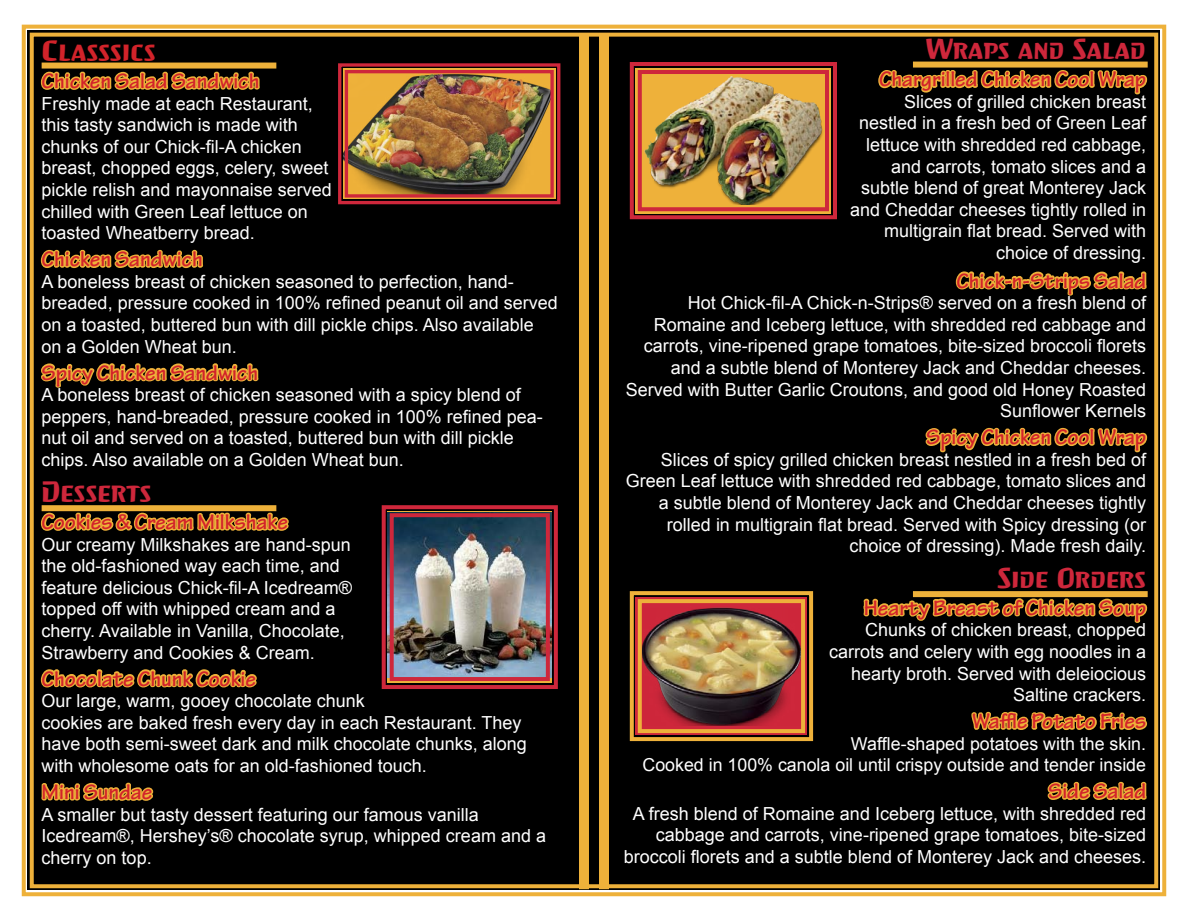
<style>
.page{position:relative;width:1188px;height:918px;background:#fff}
.page>*{position:absolute;margin:0;border:0;box-sizing:border-box;transform-origin:0 0}
.t1{font:30px "Hayate";color:#d2232a}
.t2{font:30px "Hayate";color:#ce273b}
.t3{font:29.7px "Hayate";color:#ce273b}
.t4{font:700 22.5px "Tekton Pro";color:#d2232a}
.t5{font:700 22.2px "Tekton Pro";color:#d2232a}
.t6{font:18px/21.6px "Arial";color:#fff}
.t7{font:17.85px/21.6px "Arial";color:#fff;text-align:right}
</style>
<div class="page">
<div style="left:21px;top:24px;width:1146px;height:873px;background:#000"></div>
<div style="left:30px;top:33px;width:1128px;height:855px;border:4px solid #eeb13a"></div>
<svg style="left:39px;top:70px;width:222px;height:41px;background:#483511"></svg>
<svg style="left:39px;top:248px;width:166px;height:42px;background:#453310"></svg>
<svg style="left:40px;top:362px;width:220px;height:41px;background:#483511"></svg>
<svg style="left:39px;top:508px;width:251px;height:44px;background:#473411"></svg>
<svg style="left:39px;top:668px;width:219px;height:21px;background:#866320"></svg>
<svg style="left:40px;top:778px;width:115px;height:44px;background:#423110"></svg>
<svg style="left:877px;top:65px;width:272px;height:36px;background:#574115"></svg>
<svg style="left:954px;top:270px;width:194px;height:27px;background:#6a4f19"></svg>
<svg style="left:924px;top:423px;width:225px;height:36px;background:#503b13"></svg>
<svg style="left:862px;top:597px;width:287px;height:27px;background:#694e19"></svg>
<svg style="left:970px;top:707px;width:179px;height:36px;background:#4f3b13"></svg>
<svg style="left:1046px;top:780px;width:102px;height:22px;background:#886521"></svg>
<img style="left:628px;top:60px;width:211px;height:161px">
<div style="left:638px;top:70px;width:191px;height:141px;border:4px solid #ce273b"></div>
<div style="left:599px;top:34px;width:10px;height:855px;background:#eeb13a"></div>
<div style="left:579px;top:34px;width:10px;height:855px;background:#eeb13a"></div>
<img style="left:380px;top:503px;width:180px;height:188px">
<div style="left:390px;top:513px;width:160px;height:168px;border:4px solid #ce273b"></div>
<img style="left:336px;top:62px;width:226px;height:144px">
<div style="left:345px;top:70px;width:209px;height:128px;border:3px solid #ce273b"></div>
<div style="left:42px;top:63px;width:234px;height:6px;background:#eeb13a"></div>
<div style="left:42px;top:505px;width:234px;height:6px;background:#eeb13a"></div>
<div style="left:913px;top:591px;width:235px;height:6px;background:#eeb13a"></div>
<div style="left:913px;top:62px;width:235px;height:6px;background:#eeb13a"></div>
<img style="left:628px;top:589px;width:187px;height:154px">
<div style="left:638px;top:599px;width:167px;height:134px;border:4px solid #eeb13a"></div>
<h1 class="t1" style="left:42px;top:34px;width:116px">Classsics</h1>
<p class="t4" style="left:42px;top:68px;width:219px">Chicken Salad Sandwich</p>
<p class="t6" style="left:42px;top:93px;width:292px">Freshly made at each Restaurant, this tasty sandwich is made with chunks of our Chick-fil-A chicken breast, chopped eggs, celery, sweet pickle relish and mayonnaise served chilled with Green Leaf lettuce on toasted Wheatberry bread.</p>
<p class="t4" style="left:42px;top:246px;width:163px">Chicken Sandwich</p>
<p class="t6" style="left:42px;top:271px;width:518px">A boneless breast of chicken seasoned to perfection, hand&shy;breaded, pressure cooked in 100% refined peanut oil and served on a toasted, buttered bun with dill pickle chips. Also available on a Golden Wheat bun.</p>
<p class="t4" style="left:42px;top:359px;width:218px">Spicy Chicken Sandwich</p>
<p class="t6" style="left:42px;top:384px;width:503px">A boneless breast of chicken seasoned with a spicy blend of peppers, hand-breaded, pressure cooked in 100% refined pea&shy;nut oil and served on a toasted, buttered bun with dill pickle chips. Also available on a Golden Wheat bun.</p>
<h1 class="t2" style="left:42px;top:475px;width:112px">Desserts</h1>
<p class="t4" style="left:42px;top:509px;width:248px">Cookies &amp; Cream Milkshake</p>
<p class="t6" style="left:42px;top:534px;width:312px">Our creamy Milkshakes are hand-spun the old-fashioned way each time, and feature delicious Chick-fil-A Icedream® topped off with whipped cream and a cherry. Available in Vanilla, Chocolate, Strawberry and Cookies &amp; Cream.</p>
<p class="t4" style="left:42px;top:665px;width:216px">Chocolate Chunk Cookie</p>
<p class="t6" style="left:42px;top:690px;width:487px">Our large, warm, gooey chocolate chunk<br>cookies are baked fresh every day in each Restaurant. They have both semi-sweet dark and milk chocolate chunks, along with wholesome oats for an old-fashioned touch.</p>
<p class="t4" style="left:42px;top:779px;width:112px">Mini Sundae</p>
<p class="t6" style="left:42px;top:804px;width:506px">A smaller but tasty dessert featuring our famous vanilla<br>Icedream®, Hershey’s® chocolate syrup, whipped cream and a cherry on top.</p>
<h2 class="t3" style="left:926px;top:32px;width:222px">Wraps and Salad</h2>
<p class="t4" style="left:879px;top:66px;width:269px">Chargrilled Chicken Cool Wrap</p>
<p class="t6" style="left:850px;top:91px;width:298px;text-align:right">Slices of grilled chicken breast nestled in a fresh bed of Green Leaf lettuce with shredded red cabbage, and carrots, tomato slices and a subtle blend of great Monterey Jack and Cheddar cheeses tightly rolled in multigrain flat bread. Served with choice of dressing.</p>
<p class="t5" style="left:957px;top:267px;width:191px">Chick-n-Strips Salad</p>
<p class="t6" style="left:626px;top:292px;width:522px;text-align:right">Hot Chick-fil-A Chick-n-Strips® served on a fresh blend of Romaine and Iceberg lettuce, with shredded red cabbage and carrots, vine-ripened grape tomatoes, bite-sized broccoli florets and a subtle blend of Monterey Jack and Cheddar cheeses.<br>Served with Butter Garlic Croutons, and good old Honey Roasted Sunflower Kernels</p>
<p class="t4" style="left:926px;top:424px;width:221px">Spicy Chicken Cool Wrap</p>
<p class="t6" style="left:626px;top:449px;width:522px;text-align:right">Slices of spicy grilled chicken breast nestled in a fresh bed of Green Leaf lettuce with shredded red cabbage, tomato slices and a subtle blend of Monterey Jack and Cheddar cheeses tightly rolled in multigrain flat bread. Served with Spicy dressing (or choice of dressing). Made fresh daily.</p>
<h2 class="t3" style="left:997px;top:561px;width:150px">Side Orders</h2>
<p class="t4" style="left:864px;top:594px;width:284px">Hearty Breast of Chicken Soup</p>
<p class="t6" style="left:829px;top:619px;width:319px;text-align:right">Chunks of chicken breast, chopped carrots and celery with egg noodles in a hearty broth. Served with deleiocious<br>Saltine crackers.</p>
<p class="t4" style="left:972px;top:708px;width:176px">Waffle Potato Fries</p>
<p class="t7" style="left:642px;top:733px;width:505px">Waffle-shaped potatoes with the skin.<br>Cooked in 100% canola oil until crispy outside and tender inside</p>
<p class="t4" style="left:1048px;top:778px;width:99px">Side Salad</p>
<p class="t6" style="left:624px;top:803px;width:524px;text-align:right">A fresh blend of Romaine and Iceberg lettuce, with shredded red cabbage and carrots, vine-ripened grape tomatoes, bite-sized broccoli florets and a subtle blend of Monterey Jack and cheeses.</p>
</div>
